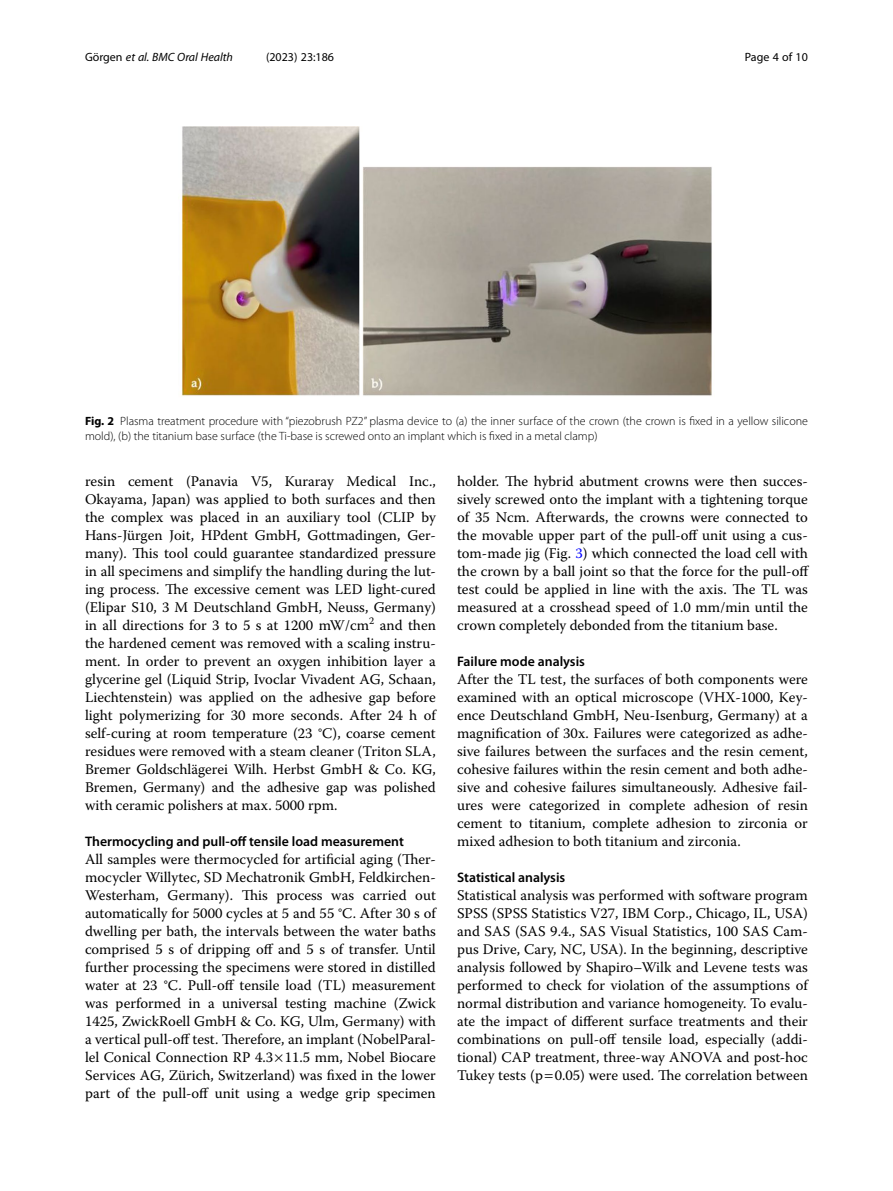
<style>
.page{position:relative;width:893px;height:1191px;background:#fff}
.page>*{position:absolute;margin:0;border:0;box-sizing:border-box;transform-origin:0 0}
.Body_Text{font:14.7px/18px "Warnock Pro";color:#000;text-align:justify}
.Head_2{font:600 13.8px "Myriad Pro";color:#000}
.Figure_Caption{font:300 12px/15px "Myriad Pro";color:#000}
.t1{font:italic 12px "Myriad Pro";color:#000}
.t2{font:12px "Myriad Pro";color:#000}
.s1{font-style:normal}
.s2{font-weight:700}
.s3{color:#00f}
</style>
<div class="page">
<img style="left:181px;top:126px;width:531px;height:270px">
<p class="t1" style="left:85px;top:50px;width:149px"><span class="s1">Görgen</span> et al. BMC Oral Health</p>
<p class="t2" style="left:266px;top:50px;width:70px">(2023) 23:186</p>
<p class="t2" style="left:745px;top:50px;width:65px">Page 4 of 10</p>
<p class="Figure_Caption" style="left:85px;top:414px;width:724px"><span class="s2">Fig. 2</span> Plasma treatment procedure with “piezobrush PZ2” plasma device to (a) the inner surface of the crown (the crown is fixed in a yellow silicone mold), (b) the titanium base surface (the Ti-base is screwed onto an implant which is fixed in a metal clamp)</p>
<p class="Body_Text" style="left:85px;top:472px;width:352px">resin cement (Panavia V5, Kuraray Medical Inc., Okayama, Japan) was applied to both surfaces and then the complex was placed in an auxiliary tool (CLIP by Hans-Jürgen Joit, HPdent GmbH, Gottmadingen, Ger&shy;many). This tool could guarantee standardized pressure in all specimens and simplify the handling during the lut&shy;ing process. The excessive cement was LED light-cured (Elipar S10, 3 M Deutschland GmbH, Neuss, Germany) in all directions for 3 to 5 s at 1200 mW/cm<sup>2</sup> and then the hardened cement was removed with a scaling instru&shy;ment. In order to prevent an oxygen inhibition layer a glycerine gel (Liquid Strip, Ivoclar Vivadent AG, Schaan, Liechtenstein) was applied on the adhesive gap before light polymerizing for 30 more seconds. After 24 h of self-curing at room temperature (23 °C), coarse cement residues were removed with a steam cleaner (Triton SLA, Bremer Goldschlägerei Wilh. Herbst GmbH &amp; Co. KG, Bremen, Germany) and the adhesive gap was polished with ceramic polishers at max. 5000 rpm.</p>
<p class="Head_2" style="left:85px;top:833px;width:320px">Thermocycling and pull-off tensile load measurement</p>
<p class="Body_Text" style="left:85px;top:850px;width:352px">All samples were thermocycled for artificial aging (Ther&shy;mocycler Willytec, SD Mechatronik GmbH, Feldkirchen-Westerham, Germany). This process was carried out automatically for 5000 cycles at 5 and 55 °C. After 30 s of dwelling per bath, the intervals between the water baths comprised 5 s of dripping off and 5 s of transfer. Until further processing the specimens were stored in distilled water at 23 °C. Pull-off tensile load (TL) measurement was performed in a universal testing machine (Zwick 1425, ZwickRoell GmbH &amp; Co. KG, Ulm, Germany) with a vertical pull-off test. Therefore, an implant (NobelParal&shy;lel Conical Connection RP 4.3 11.5 mm, Nobel Biocare Services AG, Zürich, Switzerland) was fixed in the lower part of the pull-off unit using a wedge grip specimen</p>
<p class="Body_Text" style="left:457px;top:472px;width:353px">holder. The hybrid abutment crowns were then succes&shy;sively screwed onto the implant with a tightening torque of 35 Ncm. Afterwards, the crowns were connected to the movable upper part of the pull-off unit using a cus&shy;tom-made jig (Fig. <span class="s3">3</span>) which connected the load cell with the crown by a ball joint so that the force for the pull-off test could be applied in line with the axis. The TL was measured at a crosshead speed of 1.0 mm/min until the crown completely debonded from the titanium base.</p>
<p class="Head_2" style="left:457px;top:653px;width:129px">Failure mode analysis</p>
<p class="Body_Text" style="left:457px;top:670px;width:352px">After the TL test, the surfaces of both components were examined with an optical microscope (VHX-1000, Key&shy;ence Deutschland GmbH, Neu-Isenburg, Germany) at a magnification of 30x. Failures were categorized as adhe&shy;sive failures between the surfaces and the resin cement, cohesive failures within the resin cement and both adhe&shy;sive and cohesive failures simultaneously. Adhesive fail&shy;ures were categorized in complete adhesion of resin cement to titanium, complete adhesion to zirconia or mixed adhesion to both titanium and zirconia.</p>
<p class="Head_2" style="left:457px;top:869px;width:110px">Statistical analysis</p>
<p class="Body_Text" style="left:457px;top:886px;width:352px">Statistical analysis was performed with software program SPSS (SPSS Statistics V27, IBM Corp., Chicago, IL, USA) and SAS (SAS 9.4., SAS Visual Statistics, 100 SAS Cam&shy;pus Drive, Cary, NC, USA). In the beginning, descriptive analysis followed by Shapiro–Wilk and Levene tests was performed to check for violation of the assumptions of normal distribution and variance homogeneity. To evalu&shy;ate the impact of different surface treatments and their combinations on pull-off tensile load, especially (addi&shy;tional) CAP treatment, three-way ANOVA and post-hoc Tukey tests (p 0.05) were used. The correlation between</p>
</div>
